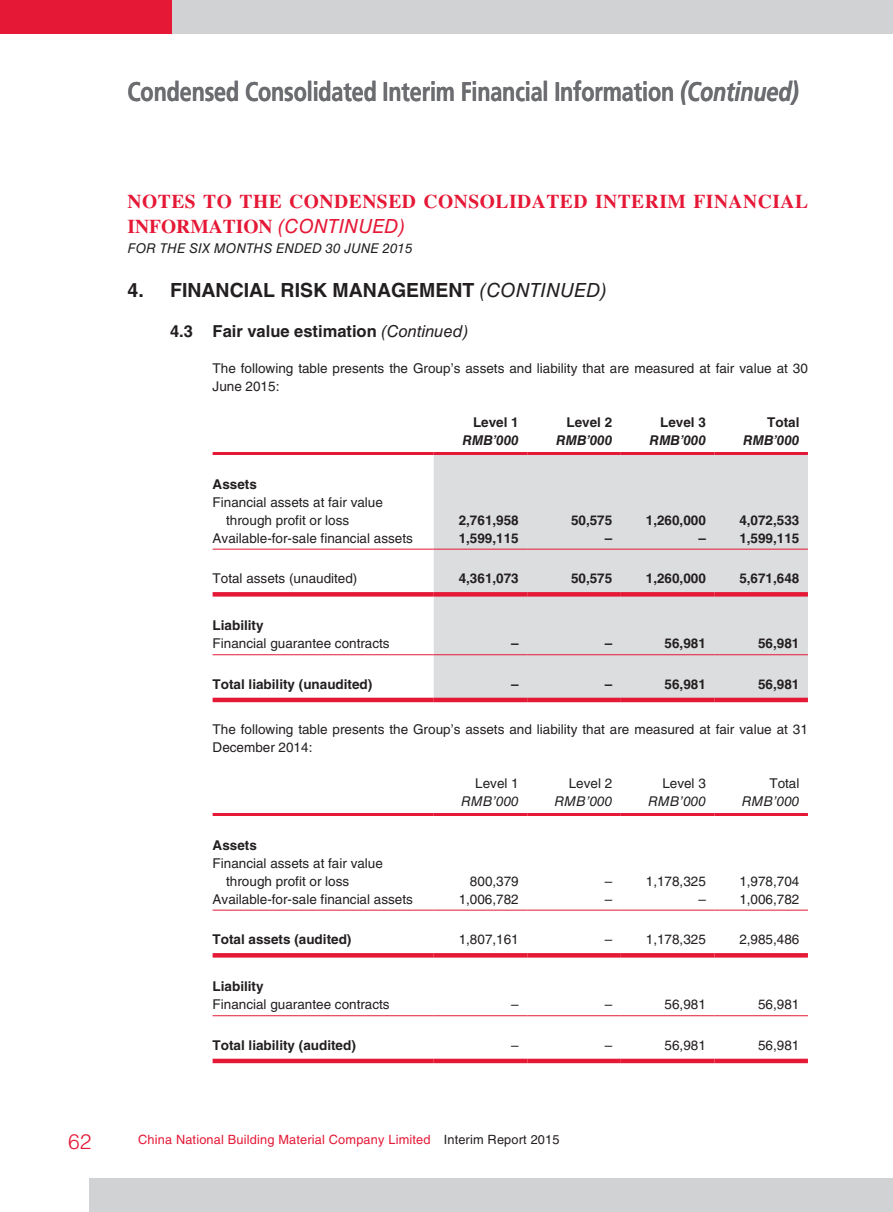
<style>
.page{position:relative;width:893px;height:1212px;background:#fff}
.page>*{position:absolute;margin:0;border:0;box-sizing:border-box;transform-origin:0 0}
.t1{font:700 27px "Frutiger LT Std";letter-spacing:-.005em;color:#6c6d70;scale:.8 1}
.t2{font:300 21px "Helvetica LT Std";color:#e51836}
.t3{font:700 19.5px/25.5px "Times LT Std";letter-spacing:.025em;color:#e51836}
.t4{font:700 19.5px "Helvetica LT Std";color:#231f20}
.t5{font:700 16.5px "Helvetica LT Std";color:#231f20}
.t6{font:13.5px/18px "Helvetica LT Std";color:#231f20}
.t7{font:700 13.5px "Helvetica LT Std";color:#231f20}
.t8{font:italic 13.5px "Helvetica LT Std";color:#231f20}
.t9{font:italic 700 13.5px "Helvetica LT Std";color:#231f20}
.t10{font:12.75px "Helvetica LT Std";letter-spacing:.015em;color:#e51836}
.s1{font-style:italic}
.s2{font-family:"Helvetica LT Std";font-weight:400;font-style:italic}
.s3{font-weight:400;font-style:italic}
.s4{color:#231f20}
</style>
<div class="page">
<div style="left:89px;top:1178px;width:804px;height:34px;background:#d1d2d4"></div>
<div style="left:171px;top:0;width:722px;height:34px;background:#d1d2d4"></div>
<div style="left:0;top:0;width:171px;height:34px;background:#e51836"></div>
<div style="left:434px;top:455px;width:374px;height:243px;background:#dcdddf"></div>
<hr style="left:213px;top:452px;width:221px;height:3px;background:#e51836">
<hr style="left:434px;top:452px;width:93px;height:3px;background:#e51836">
<hr style="left:527px;top:452px;width:94px;height:3px;background:#e51836">
<hr style="left:621px;top:452px;width:93px;height:3px;background:#e51836">
<hr style="left:714px;top:452px;width:94px;height:3px;background:#e51836">
<hr style="left:213px;top:549px;width:221px;height:1px;background:#e51836">
<hr style="left:434px;top:549px;width:93px;height:1px;background:#e51836">
<hr style="left:527px;top:549px;width:94px;height:1px;background:#e51836">
<hr style="left:621px;top:549px;width:93px;height:1px;background:#e51836">
<hr style="left:714px;top:549px;width:94px;height:1px;background:#e51836">
<div style="left:213px;top:592px;width:221px;height:5px;background:#e51836"></div>
<div style="left:434px;top:592px;width:93px;height:5px;background:#e51836"></div>
<div style="left:527px;top:592px;width:94px;height:5px;background:#e51836"></div>
<div style="left:621px;top:592px;width:93px;height:5px;background:#e51836"></div>
<div style="left:714px;top:592px;width:94px;height:5px;background:#e51836"></div>
<hr style="left:213px;top:654px;width:221px;height:1px;background:#e51836">
<hr style="left:434px;top:654px;width:93px;height:1px;background:#e51836">
<hr style="left:527px;top:654px;width:94px;height:1px;background:#e51836">
<hr style="left:621px;top:654px;width:93px;height:1px;background:#e51836">
<hr style="left:714px;top:654px;width:94px;height:1px;background:#e51836">
<hr style="left:213px;top:698px;width:221px;height:4px;background:#e51836">
<hr style="left:434px;top:698px;width:93px;height:4px;background:#e51836">
<hr style="left:527px;top:698px;width:94px;height:4px;background:#e51836">
<hr style="left:621px;top:698px;width:93px;height:4px;background:#e51836">
<hr style="left:714px;top:698px;width:94px;height:4px;background:#e51836">
<hr style="left:213px;top:813px;width:221px;height:3px;background:#e51836">
<hr style="left:434px;top:813px;width:93px;height:3px;background:#e51836">
<hr style="left:527px;top:813px;width:94px;height:3px;background:#e51836">
<hr style="left:621px;top:813px;width:93px;height:3px;background:#e51836">
<hr style="left:714px;top:813px;width:94px;height:3px;background:#e51836">
<hr style="left:213px;top:910px;width:221px;height:1px;background:#e51836">
<hr style="left:434px;top:910px;width:93px;height:1px;background:#e51836">
<hr style="left:527px;top:910px;width:94px;height:1px;background:#e51836">
<hr style="left:621px;top:910px;width:93px;height:1px;background:#e51836">
<hr style="left:714px;top:910px;width:94px;height:1px;background:#e51836">
<svg style="left:213px;top:953px;width:221px;height:4px"></svg>
<svg style="left:434px;top:953px;width:93px;height:4px"></svg>
<svg style="left:527px;top:953px;width:94px;height:4px"></svg>
<svg style="left:621px;top:953px;width:93px;height:4px"></svg>
<svg style="left:714px;top:953px;width:94px;height:4px"></svg>
<hr style="left:213px;top:1015px;width:221px;height:1px;background:#e51836">
<hr style="left:434px;top:1015px;width:93px;height:1px;background:#e51836">
<hr style="left:527px;top:1015px;width:94px;height:1px;background:#e51836">
<hr style="left:621px;top:1015px;width:93px;height:1px;background:#e51836">
<hr style="left:714px;top:1015px;width:94px;height:1px;background:#e51836">
<hr style="left:213px;top:1059px;width:221px;height:4px;background:#e51836">
<hr style="left:434px;top:1059px;width:93px;height:4px;background:#e51836">
<hr style="left:527px;top:1059px;width:94px;height:4px;background:#e51836">
<hr style="left:621px;top:1059px;width:93px;height:4px;background:#e51836">
<hr style="left:714px;top:1059px;width:94px;height:4px;background:#e51836">
<h2 class="t2" style="left:68px;top:1129px;width:25px">62</h2>
<h1 class="t1" style="left:128px;top:76px;width:840px">Condensed Consolidated Interim Financial Information <span class="s1">(Continued)</span></h1>
<h3 class="t3" style="left:128px;top:188px;width:682px">NOTES TO THE CONDENSED CONSOLIDATED INTERIM FINANCIAL<br>INFORMATION <span class="s2">(CONTINUED)</span></h3>
<p class="t8" style="left:128px;top:240px;width:287px">FOR THE SIX MONTHS ENDED 30 JUNE 2015</p>
<h3 class="t4" style="left:128px;top:278px;width:481px">4. FINANCIAL RISK MANAGEMENT <span class="s3">(CONTINUED)</span></h3>
<p class="t5" style="left:170px;top:321px;width:300px">4.3 Fair value estimation <span class="s3">(Continued)</span></p>
<p class="t6" style="left:213px;top:359px;width:597px">The following table presents the Group’s assets and liability that are measured at fair value at 30<br>June 2015:</p>
<p class="t7" style="left:473px;top:414px;width:47px">Level 1</p>
<p class="t7" style="left:567px;top:414px;width:47px">Level 2</p>
<p class="t7" style="left:660px;top:414px;width:47px">Level 3</p>
<p class="t7" style="left:767px;top:414px;width:34px">Total</p>
<p class="t9" style="left:462px;top:432px;width:58px">RMB’000</p>
<p class="t9" style="left:556px;top:432px;width:58px">RMB’000</p>
<p class="t9" style="left:650px;top:432px;width:58px">RMB’000</p>
<p class="t9" style="left:743px;top:432px;width:58px">RMB’000</p>
<p class="t7" style="left:213px;top:476px;width:46px">Assets</p>
<p class="t6" style="left:226px;top:493px;width:158px;text-indent:-14px">Financial assets at fair value through profit or loss</p>
<p class="t7" style="left:459px;top:512px;width:62px">2,761,958</p>
<p class="t7" style="left:571px;top:512px;width:43px">50,575</p>
<p class="t7" style="left:646px;top:512px;width:62px">1,260,000</p>
<p class="t7" style="left:739px;top:512px;width:62px">4,072,533</p>
<p class="t6" style="left:213px;top:529px;width:202px">Available-for-sale financial assets</p>
<p class="t7" style="left:459px;top:530px;width:62px">1,599,115</p>
<p class="t7" style="left:605px;top:530px;width:9px">–</p>
<p class="t7" style="left:698px;top:530px;width:9px">–</p>
<p class="t7" style="left:739px;top:530px;width:62px">1,599,115</p>
<p class="t6" style="left:213px;top:569px;width:146px">Total assets (unaudited)</p>
<p class="t7" style="left:459px;top:570px;width:62px">4,361,073</p>
<p class="t7" style="left:571px;top:570px;width:43px">50,575</p>
<p class="t7" style="left:646px;top:570px;width:62px">1,260,000</p>
<p class="t7" style="left:739px;top:570px;width:62px">5,671,648</p>
<p class="t7" style="left:213px;top:617px;width:53px">Liability</p>
<p class="t6" style="left:213px;top:634px;width:179px">Financial guarantee contracts</p>
<p class="t7" style="left:511px;top:635px;width:9px">–</p>
<p class="t7" style="left:605px;top:635px;width:9px">–</p>
<p class="t7" style="left:665px;top:635px;width:43px">56,981</p>
<p class="t7" style="left:758px;top:635px;width:43px">56,981</p>
<p class="t7" style="left:213px;top:676px;width:161px">Total liability (unaudited)</p>
<p class="t7" style="left:511px;top:676px;width:9px">–</p>
<p class="t7" style="left:605px;top:676px;width:9px">–</p>
<p class="t7" style="left:665px;top:676px;width:43px">56,981</p>
<p class="t7" style="left:758px;top:676px;width:43px">56,981</p>
<p class="t6" style="left:213px;top:720px;width:597px">The following table presents the Group’s assets and liability that are measured at fair value at 31<br>December 2014:</p>
<p class="t6" style="left:475px;top:774px;width:45px">Level 1</p>
<p class="t6" style="left:569px;top:774px;width:45px">Level 2</p>
<p class="t6" style="left:662px;top:774px;width:45px">Level 3</p>
<p class="t6" style="left:769px;top:774px;width:32px">Total</p>
<p class="t8" style="left:461px;top:793px;width:59px">RMB’000</p>
<p class="t8" style="left:555px;top:793px;width:59px">RMB’000</p>
<p class="t8" style="left:648px;top:793px;width:59px">RMB’000</p>
<p class="t8" style="left:742px;top:793px;width:59px">RMB’000</p>
<p class="t7" style="left:213px;top:837px;width:46px">Assets</p>
<p class="t6" style="left:226px;top:854px;width:158px;text-indent:-14px">Financial assets at fair value through profit or loss</p>
<p class="t6" style="left:470px;top:872px;width:50px">800,379</p>
<p class="t6" style="left:605px;top:872px;width:9px">–</p>
<p class="t6" style="left:646px;top:872px;width:62px">1,178,325</p>
<p class="t6" style="left:739px;top:872px;width:62px">1,978,704</p>
<p class="t6" style="left:213px;top:890px;width:202px">Available-for-sale financial assets</p>
<p class="t6" style="left:459px;top:890px;width:62px">1,006,782</p>
<p class="t6" style="left:605px;top:890px;width:9px">–</p>
<p class="t6" style="left:698px;top:890px;width:9px">–</p>
<p class="t6" style="left:739px;top:890px;width:62px">1,006,782</p>
<p class="t7" style="left:213px;top:931px;width:140px">Total assets (audited)</p>
<p class="t6" style="left:459px;top:930px;width:62px">1,807,161</p>
<p class="t6" style="left:605px;top:930px;width:9px">–</p>
<p class="t6" style="left:646px;top:930px;width:62px">1,178,325</p>
<p class="t6" style="left:739px;top:930px;width:62px">2,985,486</p>
<p class="t7" style="left:213px;top:978px;width:53px">Liability</p>
<p class="t6" style="left:213px;top:995px;width:179px">Financial guarantee contracts</p>
<p class="t6" style="left:511px;top:995px;width:9px">–</p>
<p class="t6" style="left:605px;top:995px;width:9px">–</p>
<p class="t6" style="left:665px;top:995px;width:43px">56,981</p>
<p class="t6" style="left:758px;top:995px;width:43px">56,981</p>
<p class="t7" style="left:213px;top:1037px;width:145px">Total liability (audited)</p>
<p class="t6" style="left:511px;top:1036px;width:9px">–</p>
<p class="t6" style="left:605px;top:1036px;width:9px">–</p>
<p class="t6" style="left:665px;top:1036px;width:43px">56,981</p>
<p class="t6" style="left:758px;top:1036px;width:43px">56,981</p>
<p class="t10" style="left:138px;top:1132px;width:423px">China National Building Material Company Limited <span class="s4">Interim Report 2015</span></p>
</div>
